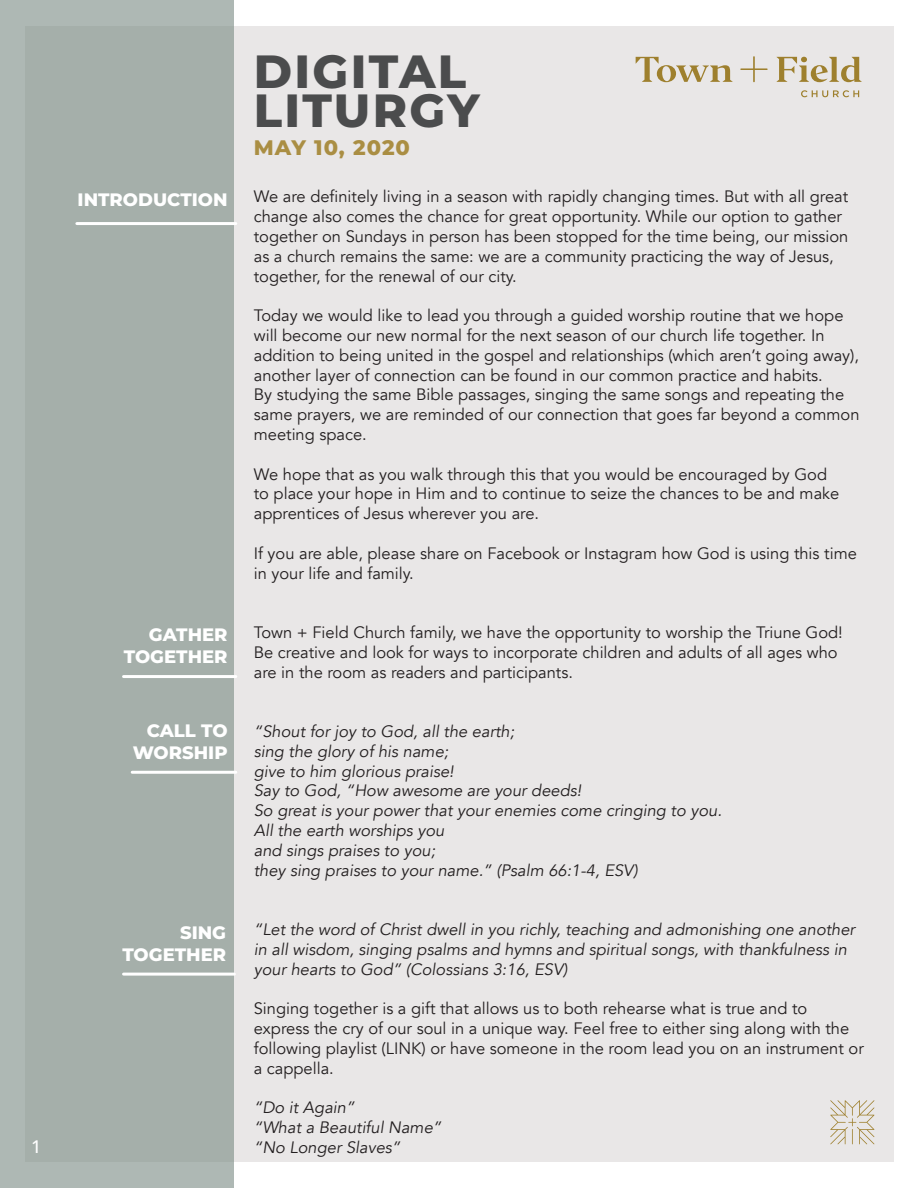
<style>
.page{position:relative;width:918px;height:1188px;background:#fff}
.page>*{position:absolute;margin:0;border:0;box-sizing:border-box;transform-origin:0 0}
.t1{font:800 46.5px "Montserrat";letter-spacing:.05em;color:#4b4c4d}
.t2{font:800 21px "Montserrat";letter-spacing:.05em;color:#aa8e43}
.t3{font:800 18px "Montserrat";color:#fff}
.t4{font:500 18px "Avenir";color:#fff}
.t5{font:16.5px/19.8px "Avenir";color:#231f20}
.t6{font:italic 16.5px/19.8px "Avenir";color:#231f20}
</style>
<div class="page">
<div style="left:25px;top:26px;width:868px;height:1136px;background:#e9e7e7"></div>
<div style="left:0;top:0;width:234px;height:1188px;background:#a5afaa"></div>
<hr style="left:77px;top:222px;width:159px;height:3px;background:#fff">
<hr style="left:124px;top:675px;width:112px;height:3px;background:#fff">
<hr style="left:132px;top:771px;width:104px;height:3px;background:#fff">
<hr style="left:124px;top:973px;width:110px;height:3px;background:#fff">
<svg style="left:830px;top:1100px;width:44px;height:44px"></svg>
<svg style="left:636px;top:57px;width:97px;height:25px"></svg>
<svg style="left:777px;top:57px;width:85px;height:25px"></svg>
<svg style="left:740px;top:56px;width:28px;height:26px"></svg>
<svg style="left:801px;top:90px;width:58px;height:7px"></svg>
<p class="t4" style="left:31px;top:1131px;width:12px">1</p>
<p class="t1" style="left:254px;top:37px;width:214px">DIGITAL</p>
<p class="t1" style="left:254px;top:76px;width:228px">LITURGY</p>
<p class="t2" style="left:254px;top:133px;width:158px">MAY 10, 2020</p>
<p class="t3" style="left:78px;top:187px;width:152px">INTRODUCTION</p>
<p class="t5" style="left:254px;top:187px;width:596px">We are definitely living in a season with rapidly changing times. But with all great change also comes the chance for great opportunity. While our option to gather together on Sundays in person has been stopped for the time being, our mission as a church remains the same: we are a community practicing the way of Jesus, together, for the renewal of our city.</p>
<p class="t5" style="left:254px;top:306px;width:607px">Today we would like to lead you through a guided worship routine that we hope will become our new normal for the next season of our church life together. In addition to being united in the gospel and relationships (which aren’t going away), another layer of connection can be found in our common practice and habits.<br>By studying the same Bible passages, singing the same songs and repeating the same prayers, we are reminded of our connection that goes far beyond a common meeting space.</p>
<p class="t5" style="left:254px;top:464px;width:587px">We hope that as you walk through this that you would be encouraged by God to place your hope in Him and to continue to seize the chances to be and make apprentices of Jesus wherever you are.</p>
<p class="t5" style="left:254px;top:544px;width:605px">If you are able, please share on Facebook or Instagram how God is using this time in your life and family.</p>
<p class="t3" style="left:149px;top:622px;width:80px">GATHER</p>
<p class="t3" style="left:124px;top:643px;width:105px">TOGETHER</p>
<p class="t5" style="left:254px;top:623px;width:591px">Town + Field Church family, we have the opportunity to worship the Triune God!<br>Be creative and look for ways to incorporate children and adults of all ages who are in the room as readers and participants.</p>
<p class="t3" style="left:147px;top:718px;width:82px">CALL TO</p>
<p class="t3" style="left:133px;top:739px;width:96px">WORSHIP</p>
<p class="t6" style="left:254px;top:722px;width:262px">“Shout for joy to God, all the earth;</p>
<p class="t6" style="left:254px;top:742px;width:196px">sing the glory of his name;</p>
<p class="t6" style="left:254px;top:761px;width:202px">give to him glorious praise!</p>
<p class="t6" style="left:254px;top:781px;width:329px">Say to God, “How awesome are your deeds!</p>
<p class="t6" style="left:254px;top:801px;width:470px">So great is your power that your enemies come cringing to you.</p>
<p class="t6" style="left:254px;top:821px;width:192px">All the earth worships you</p>
<p class="t6" style="left:254px;top:841px;width:183px">and sings praises to you;</p>
<p class="t6" style="left:254px;top:860px;width:385px">they sing praises to your name.” (Psalm 66:1-4, ESV)</p>
<p class="t3" style="left:180px;top:919px;width:48px">SING</p>
<p class="t3" style="left:122px;top:941px;width:105px">TOGETHER</p>
<p class="t6" style="left:254px;top:920px;width:603px">“Let the word of Christ dwell in you richly, teaching and admonishing one another in all wisdom, singing psalms and hymns and spiritual songs, with thankfulness in your hearts to God” (Colossians 3:16, ESV)</p>
<p class="t5" style="left:254px;top:999px;width:612px">Singing together is a gift that allows us to both rehearse what is true and to express the cry of our soul in a unique way. Feel free to either sing along with the following playlist (LINK) or have someone in the room lead you on an instrument or a cappella.</p>
<p class="t6" style="left:254px;top:1098px;width:102px">“Do it Again”</p>
<p class="t6" style="left:254px;top:1118px;width:189px">“What a Beautiful Name”</p>
<p class="t6" style="left:254px;top:1138px;width:148px">“No Longer Slaves”</p>
</div>
